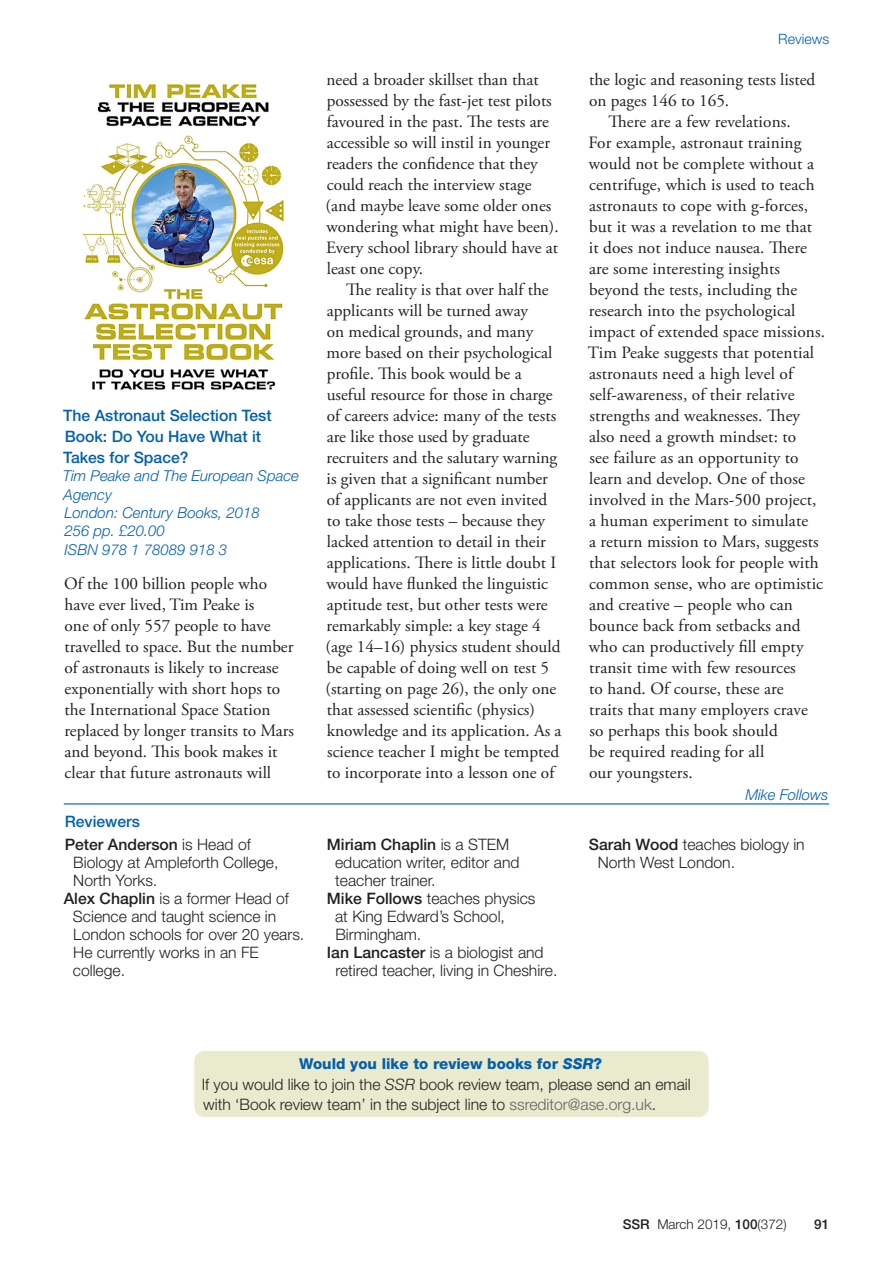
<style>
.page{position:relative;width:893px;height:1263px;background:#fff}
.page>*{position:absolute;margin:0;border:0;box-sizing:border-box;transform-origin:0 0}
.CH_review_text{font:17.25px/21px "Adobe Garamond Pro";letter-spacing:.005em;color:#231f20}
.CH_review_text_first{font:17.25px/21px "Adobe Garamond Pro";color:#231f20}
.CH_reviewer_details{font:300 15.75px/18px "Helvetica Neue LT Std";color:#231f20}
.CH_box_text{font:300 15.75px/19.5px "Helvetica Neue LT Std";color:#231f20}
.CH_review_title{font:500 15.75px/21px "Helvetica Neue LT Std";color:#0160ae}
.CH_review_details{font:italic 300 15px/18.5px "Helvetica Neue LT Std";color:#0160ae}
.CH_box_head{font:800 15px "Helvetica Neue LT Std";color:#0160ae}
.CH_review_author{font:italic 300 15px "Helvetica Neue LT Std";color:#0160ae}
.CH_running_head_rect{font:300 14.25px "Helvetica Neue LT Std";color:#0160ae}
.t1{font:300 13.5px "Helvetica Neue LT Std";color:#231f20}
.t2{font:500 13.5px "Helvetica Neue LT Std";color:#231f20}
.s1{font-weight:500}
.s2{font-style:italic}
.s3{color:#636366}
</style>
<div class="page">
<div style="left:194px;top:1051px;width:515px;height:66px;background:#eaeacf;border-radius:11px"></div>
<img style="left:82px;top:84px;width:202px;height:306px">
<hr style="left:64px;top:803px;width:765px;height:1px;background:#0160ae">
<p class="CH_review_title" style="left:63px;top:405px;width:210px">The Astronaut Selection Test<br>Book: Do You Have What it<br>Takes for Space?</p>
<p class="CH_review_details" style="left:63px;top:466px;width:238px">Tim Peake and The European Space<br>Agency<br>London: Century Books, 2018<br>256 pp. £20.00<br>ISBN 978 1 78089 918 3</p>
<p class="CH_review_text_first" style="left:64px;top:573px;width:232px">Of the 100 billion people who have ever lived, Tim Peake is<br>one of only 557 people to have travelled to space. But the number of astronauts is likely to increase exponentially with short hops to the International Space Station replaced by longer transits to Mars and beyond. This book makes it clear that future astronauts will</p>
<p class="CH_review_title" style="left:65px;top:811px;width:77px">Reviewers</p>
<p class="CH_reviewer_details" style="left:73px;top:835px;width:207px;text-indent:-9px"><span class="s1">Peter Anderson</span> is Head of<br>Biology at Ampleforth College,<br>North Yorks.</p>
<p class="CH_reviewer_details" style="left:73px;top:889px;width:233px;text-indent:-9px"><span class="s1">Alex Chaplin</span> is a former Head of<br>Science and taught science in<br>London schools for over 20 years.<br>He currently works in an FE college.</p>
<p class="CH_review_text_first" style="left:325px;top:69px;width:235px">need a broader skillset than that possessed by the fast-jet test pilots favoured in the past. The tests are accessible so will instil in younger readers the confidence that they could reach the interview stage (and maybe leave some older ones wondering what might have been).<br>Every school library should have at least one copy.</p>
<p class="CH_review_text" style="left:325px;top:279px;width:238px;text-indent:21px">The reality is that over half the applicants will be turned away<br>on medical grounds, and many more based on their psychological profile. This book would be a useful resource for those in charge of careers advice: many of the tests are like those used by graduate recruiters and the salutary warning is given that a significant number of applicants are not even invited to take those tests – because they lacked attention to detail in their applications. There is little doubt I would have flunked the linguistic aptitude test, but other tests were remarkably simple: a key stage 4 (age 14–16) physics student should be capable of doing well on test 5 (starting on page 26), the only one that assessed scientific (physics) knowledge and its application. As a science teacher I might be tempted to incorporate into a lesson one of</p>
<p class="CH_reviewer_details" style="left:335px;top:835px;width:186px;text-indent:-8px"><span class="s1">Miriam Chaplin</span> is a STEM education writer, editor and teacher trainer.</p>
<p class="CH_reviewer_details" style="left:335px;top:889px;width:202px;text-indent:-8px"><span class="s1">Mike Follows</span> teaches physics at King Edward’s School,<br>Birmingham.</p>
<p class="CH_reviewer_details" style="left:335px;top:943px;width:224px;text-indent:-9px"><span class="s1">Ian Lancaster</span> is a biologist and retired teacher, living in Cheshire.</p>
<p class="CH_running_head_rect" style="left:778px;top:30px;width:52px">Reviews</p>
<p class="CH_review_text" style="left:589px;top:69px;width:228px">the logic and reasoning tests listed on pages 146 to 165.</p>
<p class="CH_review_text" style="left:588px;top:111px;width:239px;text-indent:20px">There are a few revelations.<br>For example, astronaut training would not be complete without a centrifuge, which is used to teach astronauts to cope with g-forces, but it was a revelation to me that it does not induce nausea. There are some interesting insights beyond the tests, including the research into the psychological impact of extended space missions.<br>Tim Peake suggests that potential astronauts need a high level of self-awareness, of their relative strengths and weaknesses. They also need a growth mindset: to<br>see failure as an opportunity to learn and develop. One of those involved in the Mars-500 project, a human experiment to simulate<br>a return mission to Mars, suggests that selectors look for people with common sense, who are optimistic and creative – people who can bounce back from setbacks and who can productively fill empty transit time with few resources<br>to hand. Of course, these are<br>traits that many employers crave so perhaps this book should<br>be required reading for all<br>our youngsters.</p>
<p class="CH_review_author" style="left:745px;top:785px;width:85px">Mike Follows</p>
<p class="CH_reviewer_details" style="left:598px;top:835px;width:209px;text-indent:-9px"><span class="s1">Sarah Wood</span> teaches biology in<br>North West London.</p>
<p class="CH_box_head" style="left:299px;top:1055px;width:305px">Would you like to review books for <span class="s2">SSR</span>?</p>
<p class="CH_box_text" style="left:202px;top:1074px;width:490px">If you would like to join the <span class="s2">SSR</span> book review team, please send an email with ‘Book review team’ in the subject line to <span class="s3">ssreditor@ase.org.uk</span>.</p>
<p class="t1" style="left:623px;top:1216px;width:165px"><span class="s1">SSR</span> March 2019, <span class="s1">100</span>(372)</p>
<p class="t2" style="left:814px;top:1216px;width:17px">91</p>
</div>
